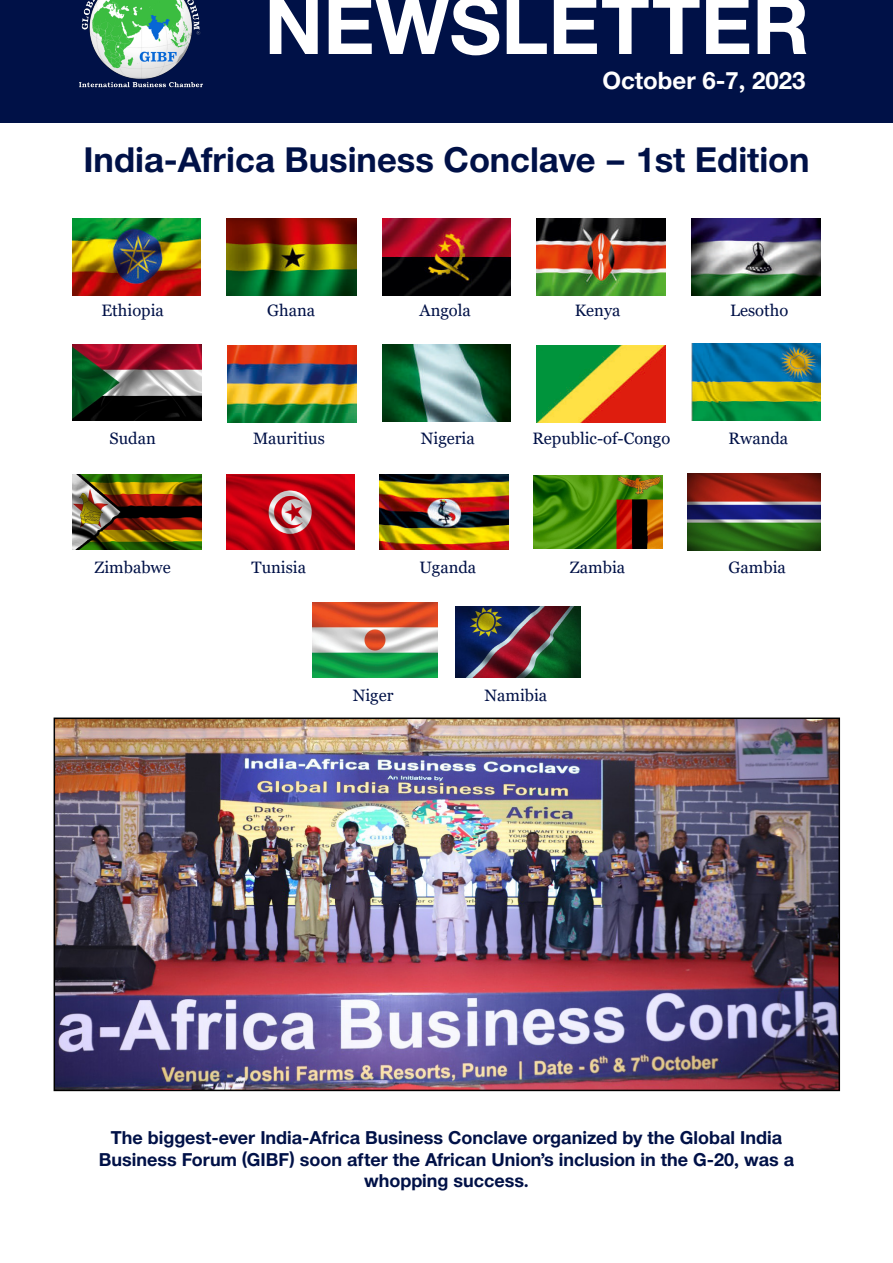
<style>
.page{position:relative;width:893px;height:1263px;background:#fff}
.page>*{position:absolute;margin:0;border:0;box-sizing:border-box;transform-origin:0 0}
.t1{font:700 79.5px "Helveticafor Target";color:#fff}
.t2{font:700 34.5px "Helveticafor Target";color:#001147}
.t3{font:700 24px "Helveticafor Target";color:#fff}
.t4{font:700 18px/21.6px "Helveticafor Target";color:#001147;text-align:center}
.t5{font:16.5px "Georgia";color:#001147}
</style>
<div class="page">
<div style="left:0;top:0;width:893px;height:122px;background:#001147"></div>
<img style="left:382px;top:219px;width:129px;height:76px">
<img style="left:72px;top:219px;width:128px;height:76px">
<img style="left:226px;top:219px;width:130px;height:76px">
<img style="left:537px;top:219px;width:128px;height:76px">
<img style="left:691px;top:218px;width:130px;height:77px">
<img style="left:227px;top:346px;width:130px;height:76px">
<img style="left:382px;top:344px;width:129px;height:77px">
<img style="left:536px;top:346px;width:130px;height:76px">
<img style="left:691px;top:343px;width:130px;height:77px">
<img style="left:72px;top:344px;width:130px;height:76px">
<img style="left:227px;top:474px;width:128px;height:76px">
<img style="left:379px;top:474px;width:129px;height:76px">
<img style="left:533px;top:475px;width:130px;height:74px">
<img style="left:72px;top:474px;width:130px;height:76px">
<img style="left:688px;top:474px;width:133px;height:76px">
<img style="left:313px;top:602px;width:124px;height:76px">
<img style="left:79px;top:0;width:124px;height:88px">
<img style="left:455px;top:606px;width:125px;height:71px">
<img style="left:57px;top:720px;width:780px;height:368px">
<div style="left:54px;top:717px;width:786px;height:374px;border:2px solid #000"></div>
<p class="t1" style="left:264px;top:-23px;width:547px">NEWSLETTER</p>
<p class="t3" style="left:602px;top:66px;width:205px">October 6-7, 2023</p>
<p class="t2" style="left:83px;top:138px;width:727px">India-Africa Business Conclave – 1st Edition</p>
<p class="t5" style="left:101px;top:300px;width:64px">Ethiopia</p>
<p class="t5" style="left:267px;top:300px;width:49px">Ghana</p>
<p class="t5" style="left:420px;top:300px;width:53px">Angola</p>
<p class="t5" style="left:575px;top:300px;width:47px">Kenya</p>
<p class="t5" style="left:730px;top:300px;width:60px">Lesotho</p>
<p class="t5" style="left:109px;top:428px;width:48px">Sudan</p>
<p class="t5" style="left:253px;top:428px;width:73px">Mauritius</p>
<p class="t5" style="left:421px;top:428px;width:55px">Nigeria</p>
<p class="t5" style="left:532px;top:428px;width:139px">Republic-of-Congo</p>
<p class="t5" style="left:729px;top:428px;width:61px">Rwanda</p>
<p class="t5" style="left:95px;top:558px;width:78px">Zimbabwe</p>
<p class="t5" style="left:251px;top:558px;width:56px">Tunisia</p>
<p class="t5" style="left:419px;top:558px;width:58px">Uganda</p>
<p class="t5" style="left:570px;top:558px;width:57px">Zambia</p>
<p class="t5" style="left:729px;top:558px;width:59px">Gambia</p>
<p class="t5" style="left:353px;top:685px;width:42px">Niger</p>
<p class="t5" style="left:485px;top:685px;width:64px">Namibia</p>
<p class="t4" style="left:99px;top:1126px;width:697px">The biggest-ever India-Africa Business Conclave organized by the Global India<br>Business Forum (GIBF) soon after the African Union’s inclusion in the G-20, was a whopping success.</p>
</div>
